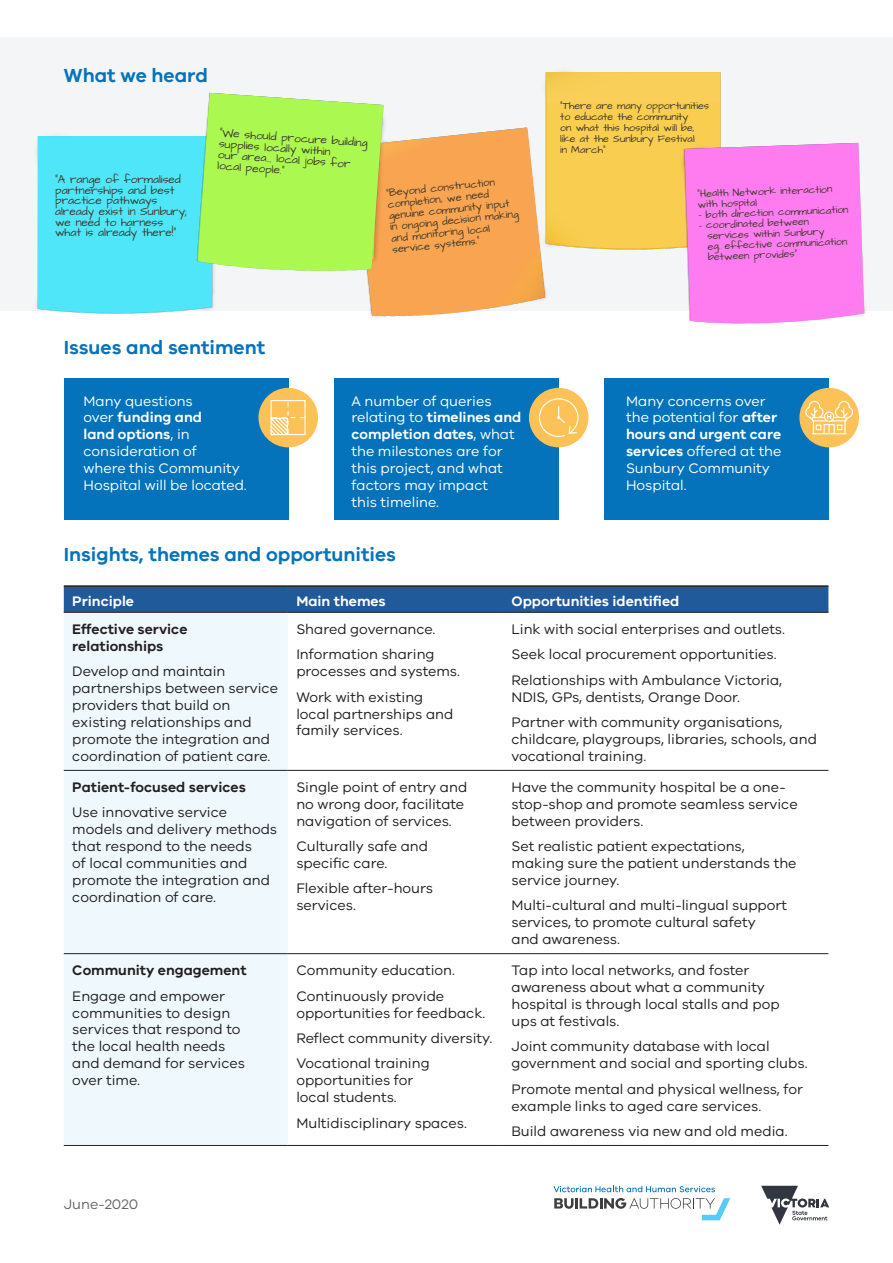
<style>
.page{position:relative;width:893px;height:1263px;background:#fff}
.page>*{position:absolute;margin:0;border:0;box-sizing:border-box;transform-origin:0 0}
.t1{font:600 19.5px "VIC";color:#0473bb}
.Body{font:14.25px/16.8px "VIC";color:#231f20}
.Body-2{font:14.25px/16.8px "VIC";color:#fff}
.Body-3{font:600 14.25px/16.8px "VIC";color:#231f20}
.Body-4{font:600 14.25px "VIC";color:#fff}
.Body-5{font:14.25px "VIC";color:#666}
.t2{font:11.7px/10.6px "Architects Daughter";color:#3e3a2c}
.t3{font:10.95px/11.4px "Architects Daughter";color:#3e3a2c}
.t4{font:10.65px/10.9px "Architects Daughter";color:#3e3a2c}
.s1{font-weight:600}
</style>
<div class="page">
<div style="left:0;top:37px;width:893px;height:273px;background:#f4f5f6"></div>
<div style="left:64px;top:587px;width:764px;height:25px;background:#215a9b"></div>
<div style="left:64px;top:613px;width:224px;height:532px;background:#eff9fd"></div>
<hr style="left:64px;top:612px;width:224px;height:1px;background:#231f20">
<hr style="left:288px;top:612px;width:215px;height:1px;background:#231f20">
<hr style="left:503px;top:612px;width:325px;height:1px;background:#231f20">
<hr style="left:64px;top:770px;width:224px;height:1px;background:#231f20">
<hr style="left:288px;top:770px;width:215px;height:1px;background:#231f20">
<hr style="left:503px;top:770px;width:325px;height:1px;background:#231f20">
<hr style="left:64px;top:953px;width:224px;height:1px;background:#231f20">
<hr style="left:288px;top:953px;width:215px;height:1px;background:#231f20">
<hr style="left:503px;top:953px;width:325px;height:1px;background:#231f20">
<hr style="left:64px;top:1145px;width:224px;height:1px;background:#231f20">
<hr style="left:288px;top:1145px;width:215px;height:1px;background:#231f20">
<hr style="left:503px;top:1145px;width:325px;height:1px;background:#231f20">
<hr style="left:64px;top:585px;width:224px;height:2px;background:#231f20">
<hr style="left:288px;top:585px;width:215px;height:2px;background:#231f20">
<hr style="left:503px;top:585px;width:325px;height:2px;background:#231f20">
<svg style="left:31px;top:258px;width:195px;height:64px"></svg>
<svg style="left:38px;top:72px;width:831px;height:252px"></svg>
<svg style="left:761px;top:1186px;width:68px;height:39px"></svg>
<svg style="left:553px;top:1186px;width:162px;height:6px"></svg>
<svg style="left:554px;top:1198px;width:176px;height:22px"></svg>
<div style="left:64px;top:378px;width:224px;height:142px;background:#0473bb"></div>
<div style="left:334px;top:378px;width:225px;height:142px;background:#0473bb"></div>
<div style="left:605px;top:378px;width:224px;height:142px;background:#0473bb"></div>
<div style="left:258px;top:388px;width:60px;height:59px;background:#fdc257;border-radius:50%"></div>
<svg style="left:270px;top:400px;width:36px;height:36px"></svg>
<div style="left:799px;top:388px;width:60px;height:59px;background:#fdc257;border-radius:50%"></div>
<svg style="left:805px;top:400px;width:49px;height:35px"></svg>
<div style="left:529px;top:388px;width:59px;height:59px;background:#fdc257;border-radius:50%"></div>
<svg style="left:538px;top:398px;width:41px;height:39px"></svg>
<h3 class="t1" style="left:64px;top:63px;width:145px">What we heard</h3>
<p class="t2" style="left:55px;top:175px;width:133px">“A range of formalised partnerships and best practice pathways already exist in Sunbury; we need to harness what is already there!”</p>
<p class="t2" style="left:220px;top:128px;width:150px;rotate:4deg">“We should procure building supplies locally within<br>our area… local jobs for local people.”</p>
<p class="t3" style="left:386px;top:188px;width:131px;rotate:-6deg">“Beyond construction completion, we need genuine community input in ongoing decision making and monitoring local service systems.”</p>
<h3 class="t1" style="left:64px;top:335px;width:203px">Issues and sentiment</h3>
<p class="t4" style="left:560px;top:100px;width:150px">“There are many opportunities to educate the community<br>on what this hospital will be, like at the Sunbury Festival<br>in March”</p>
<p class="t4" style="left:697px;top:189px;width:136px;rotate:-2deg">“Health Network interaction with hospital</p>
<p class="t4" style="left:698px;top:210px;width:152px;rotate:-2deg">– both direction communication</p>
<p class="t4" style="left:707px;top:220px;width:141px;text-indent:-8px;rotate:-2deg">- coordinated between services within Sunbury<br>eg. effective communication between provides”</p>
<p class="Body-2" style="left:84px;top:392px;width:165px">Many questions<br>over <span class="s1">funding and<br>land options</span>, in consideration of<br>where this Community<br>Hospital will be located.</p>
<p class="Body-2" style="left:351px;top:392px;width:171px">A number of queries relating to <span class="s1">timelines and completion dates</span>, what the milestones are for this project, and what factors may impact<br>this timeline.</p>
<p class="Body-2" style="left:626px;top:392px;width:157px">Many concerns over the potential for <span class="s1">after hours and urgent care services</span> offered at the<br>Sunbury Community<br>Hospital.</p>
<h3 class="t1" style="left:64px;top:542px;width:334px">Insights, themes and opportunities</h3>
<p class="Body-4" style="left:72px;top:593px;width:63px">Principle</p>
<p class="Body-4" style="left:296px;top:593px;width:91px">Main themes</p>
<p class="Body-4" style="left:511px;top:593px;width:169px">Opportunities identified</p>
<p class="Body-3" style="left:72px;top:620px;width:117px">Effective service relationships</p>
<p class="Body" style="left:72px;top:663px;width:207px">Develop and maintain partnerships between service providers that build on existing relationships and promote the integration and coordination of patient care.</p>
<p class="Body" style="left:296px;top:620px;width:141px">Shared governance.</p>
<p class="Body" style="left:296px;top:646px;width:165px">Information sharing processes and systems.</p>
<p class="Body" style="left:296px;top:688px;width:158px">Work with existing local partnerships and family services.</p>
<p class="Body" style="left:511px;top:620px;width:275px">Link with social enterprises and outlets.</p>
<p class="Body" style="left:511px;top:646px;width:267px">Seek local procurement opportunities.</p>
<p class="Body" style="left:511px;top:671px;width:272px">Relationships with Ambulance Victoria,<br>NDIS, GPs, dentists, Orange Door.</p>
<p class="Body" style="left:511px;top:713px;width:307px">Partner with community organisations, childcare, playgroups, libraries, schools, and vocational training.</p>
<p class="Body-3" style="left:72px;top:778px;width:175px">Patient-focused services</p>
<p class="Body" style="left:72px;top:804px;width:206px">Use innovative service models and delivery methods that respond to the needs<br>of local communities and promote the integration and coordination of care.</p>
<p class="Body-3" style="left:72px;top:962px;width:176px">Community engagement</p>
<p class="Body" style="left:72px;top:987px;width:174px">Engage and empower communities to design services that respond to the local health needs and demand for services over time.</p>
<p class="Body" style="left:296px;top:778px;width:172px">Single point of entry and no wrong door, facilitate navigation of services.</p>
<p class="Body" style="left:296px;top:837px;width:133px">Culturally safe and specific care.</p>
<p class="Body" style="left:296px;top:880px;width:138px">Flexible after-hours services.</p>
<p class="Body" style="left:296px;top:962px;width:160px">Community education.</p>
<p class="Body" style="left:296px;top:987px;width:190px">Continuously provide opportunities for feedback.</p>
<p class="Body" style="left:296px;top:1029px;width:198px">Reflect community diversity.</p>
<p class="Body" style="left:296px;top:1055px;width:135px">Vocational training opportunities for local students.</p>
<p class="Body" style="left:296px;top:1114px;width:172px">Multidisciplinary spaces.</p>
<p class="Body" style="left:511px;top:778px;width:288px">Have the community hospital be a one&shy;stop-shop and promote seamless service between providers.</p>
<p class="Body" style="left:511px;top:837px;width:287px">Set realistic patient expectations, making sure the patient understands the service journey.</p>
<p class="Body" style="left:511px;top:897px;width:277px">Multi-cultural and multi-lingual support services, to promote cultural safety<br>and awareness.</p>
<p class="Body" style="left:511px;top:962px;width:270px">Tap into local networks, and foster awareness about what a community hospital is through local stalls and pop ups at festivals.</p>
<p class="Body" style="left:511px;top:1038px;width:298px">Joint community database with local government and social and sporting clubs.</p>
<p class="Body" style="left:511px;top:1080px;width:293px">Promote mental and physical wellness, for example links to aged care services.</p>
<p class="Body" style="left:511px;top:1122px;width:278px">Build awareness via new and old media.</p>
<p class="Body-5" style="left:64px;top:1195px;width:76px">June-2020</p>
</div>
